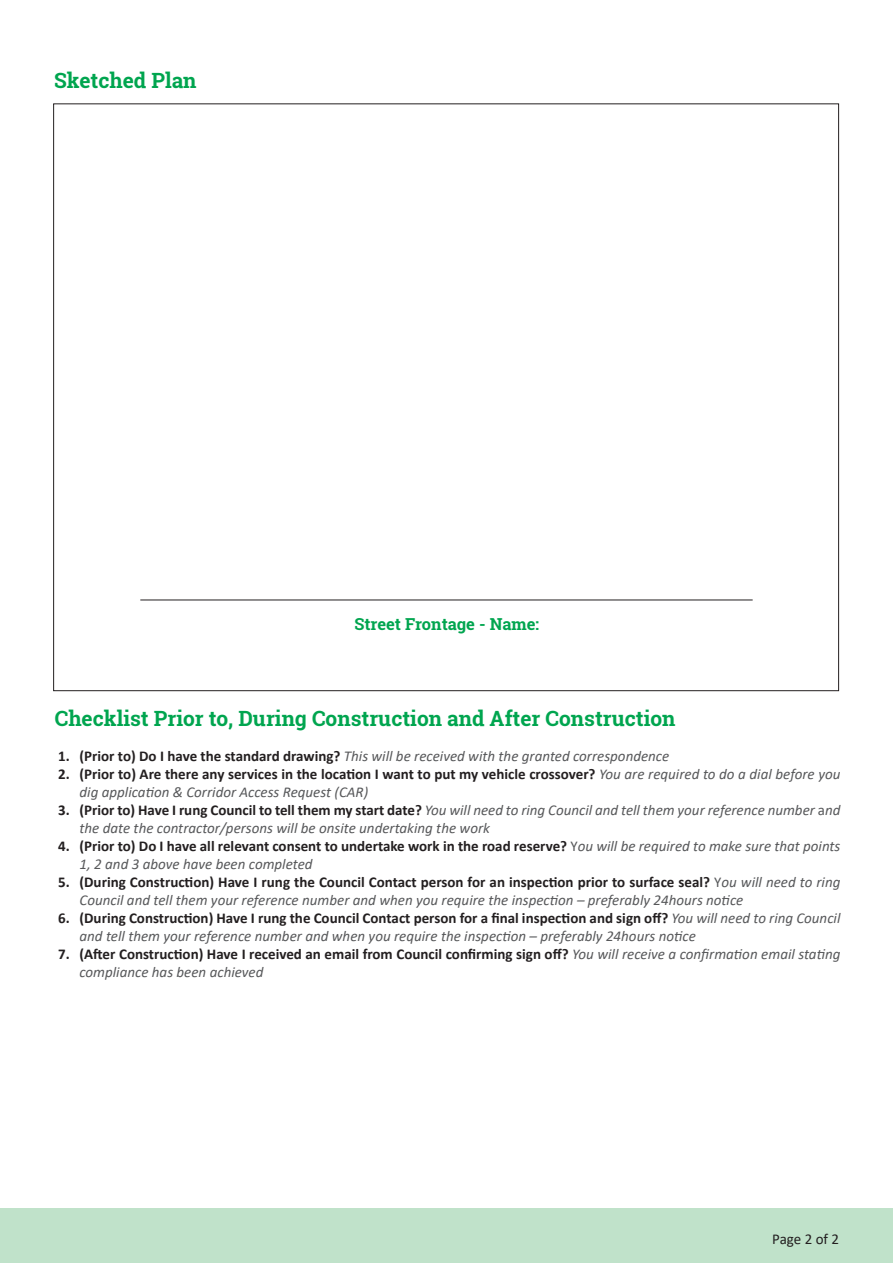
<style>
.page{position:relative;width:893px;height:1263px;background:#fff}
.page>*{position:absolute;margin:0;border:0;box-sizing:border-box;transform-origin:0 0}
.t1{font:700 21px "Roboto Slab";color:#00a54f}
.t2{font:700 16.5px "Roboto Slab";color:#00a54f}
.t3{font:italic 15px/18px "Calibri";color:#57585a}
.t4{font:700 15px/18px "Calibri";color:#231f20}
.t5{font:15px "Calibri";letter-spacing:-.005em;color:#231f20}
.s1{font-weight:700;font-style:normal;color:#231f20}
.s2{font-style:normal}
.s3{font-weight:400;color:#57585a}
.s4{font-weight:400;font-style:italic;color:#57585a}
</style>
<div class="page">
<div style="left:0;top:1209px;width:893px;height:54px;background:#c0e2ca"></div>
<hr style="left:140px;top:600px;width:613px;height:1px;background:#231f20">
<p class="t1" style="left:54px;top:66px;width:144px">Sketched Plan</p>
<p class="t2" style="left:354px;top:613px;width:186px">Street Frontage - Name:</p>
<p class="t1" style="left:55px;top:704px;width:622px">Checklist Prior to, During Construction and After Construction</p>
<p class="t3" style="left:58px;top:746px;width:612px"><span class="s1">1. (Prior to) Do I have the standard drawing?</span> This will be received with the granted correspondence</p>
<p class="t3" style="left:80px;top:764px;width:762px;text-indent:-21px"><span class="s1">2. (Prior to) Are there any services in the location I want to put my vehicle crossover?</span> You are required to do a dial before you dig application &amp; Corridor Access Request (CAR)</p>
<p class="t3" style="left:80px;top:800px;width:762px;text-indent:-21px"><span class="s1">3. (Prior to) Have I rung Council to tell them my start date?</span> You will need to ring Council and tell them your reference number <span class="s2">a</span>nd the date the contractor/persons will be onsite undertaking the work</p>
<p class="t4" style="left:80px;top:836px;width:762px;text-indent:-21px">4. (Prior to) Do I have all relevant consent to undertake work in the road reserve? <span class="s3">Y</span><span class="s4">ou will be required to make sure that points<br>1, 2 and 3 above have been completed</span></p>
<p class="t3" style="left:80px;top:872px;width:762px;text-indent:-21px"><span class="s1">5. (During Construction) Have I rung the Council Contact person for an inspection prior to surface seal?</span> <span class="s2">Y</span>ou will need to ring<br>Council and tell them your reference number and when you require the inspection – preferably 24hours notice</p>
<p class="t3" style="left:80px;top:908px;width:762px;text-indent:-21px"><span class="s1">6. (During Construction) Have I rung the Council Contact person for a final inspection and sign off?</span> You will need to ring Council and tell them your reference number and when you require the inspection – preferably 24hours notice</p>
<p class="t4" style="left:79px;top:944px;width:762px;text-indent:-21px">7. (After Construction) Have I received an email from Council confirming sign off? <span class="s4">You will receive a confirmation email stating compliance has been achieved</span></p>
<p class="t5" style="left:772px;top:1228px;width:68px">Page 2 of 2</p>
</div>
